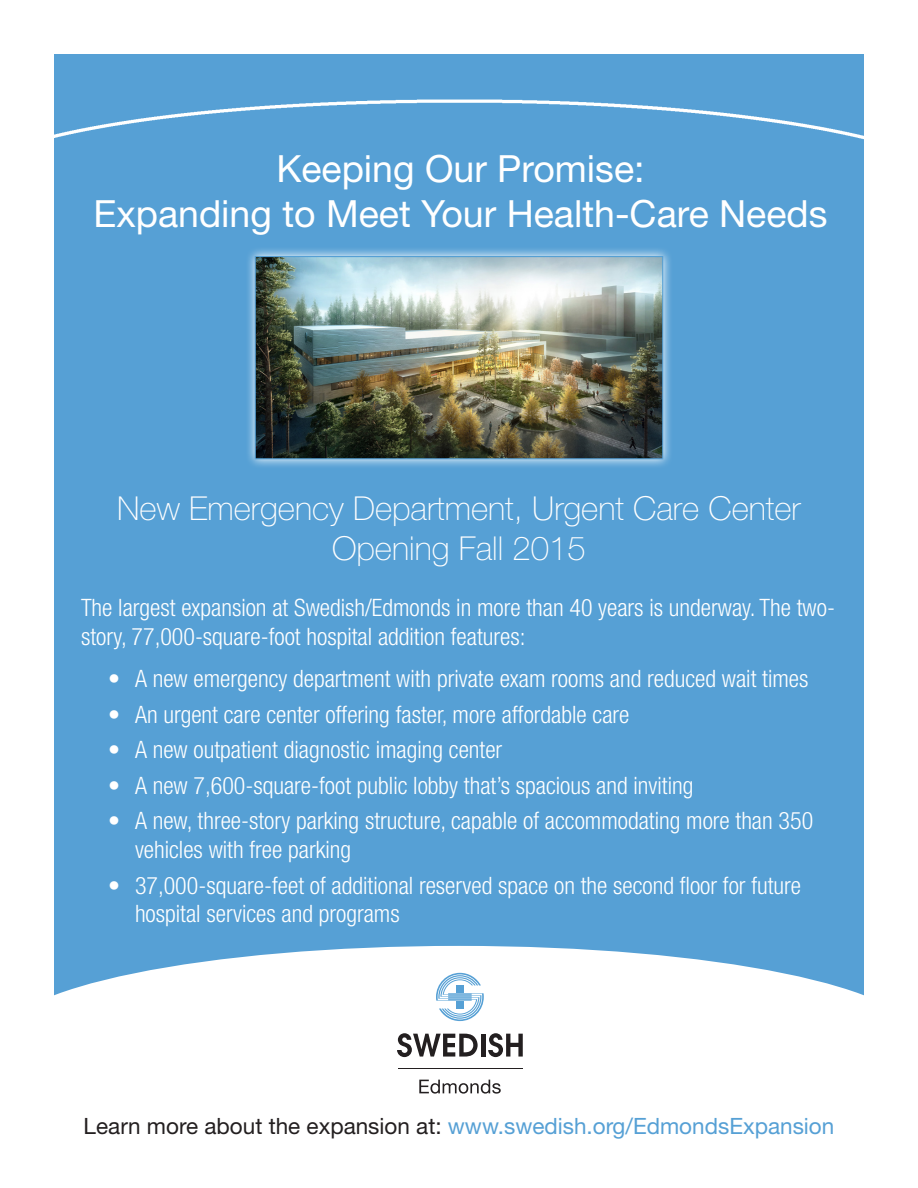
<style>
.page{position:relative;width:918px;height:1188px;background:#fff}
.page>*{position:absolute;margin:0;border:0;box-sizing:border-box;transform-origin:0 0}
.t1{font:37.5px "Helvetica Neue LT Std";color:#fff}
.t2{font:100 33px/39.6px "Helvetica Neue LT Std";color:#fff;text-align:center}
.t3{font:300 condensed 24px/28.8px "Helvetica Neue LT Std";color:#fff}
.t4{font:22.5px "Helvetica Neue LT Std";color:#56a0d5}
.s1{color:#231f20}
</style>
<div class="page">
<div style="left:54px;top:54px;width:810px;height:1028px;background:#56a0d5"></div>
<svg style="left:248px;top:249px;width:422px;height:217px"></svg>
<img style="left:257px;top:258px;width:404px;height:199px">
<div style="left:255px;top:256px;width:408px;height:203px;border:1px solid #56a0d5"></div>
<div style="left:0;top:946px;width:918px;height:187px;background:#fff;border-radius:50%"></div>
<hr style="left:398px;top:1069px;width:125px;height:1px;background:#231f20">
<svg style="left:436px;top:973px;width:48px;height:48px"></svg>
<svg style="left:397px;top:1033px;width:81px;height:24px"></svg>
<hr style="left:481px;top:1034px;width:4px;height:23px;background:#231f20">
<svg style="left:488px;top:1033px;width:35px;height:24px"></svg>
<svg style="left:419px;top:1080px;width:82px;height:14px"></svg>
<img style="left:54px;top:99px;width:810px;height:41px">
<p class="t1" style="left:276px;top:146px;width:370px">Keeping Our Promise:</p>
<p class="t1" style="left:93px;top:191px;width:736px">Expanding to Meet Your Health-Care Needs</p>
<p class="t2" style="left:117px;top:489px;width:685px">New Emergency Department, Urgent Care Center<br>Opening Fall 2015</p>
<p class="t3" style="left:81px;top:593px;width:756px">The largest expansion at Swedish/Edmonds in more than 40 years is underway. The two&shy;story, 77,000-square-foot hospital addition features:</p>
<p class="t3" style="left:108px;top:664px;width:702px">• A new emergency department with private exam rooms and reduced wait times</p>
<p class="t3" style="left:108px;top:700px;width:523px">• An urgent care center offering faster, more affordable care</p>
<p class="t3" style="left:108px;top:735px;width:396px">• A new outpatient diagnostic imaging center</p>
<p class="t3" style="left:108px;top:771px;width:587px">• A new 7,600-square-foot public lobby that’s spacious and inviting</p>
<p class="t3" style="left:135px;top:806px;width:680px;text-indent:-27px">• A new, three-story parking structure, capable of accommodating more than 350 vehicles with free parking</p>
<p class="t3" style="left:135px;top:871px;width:668px;text-indent:-27px">• 37,000-square-feet of additional reserved space on the second floor for future hospital services and programs</p>
<p class="t4" style="left:84px;top:1113px;width:752px"><span class="s1">Learn more about the expansion at:</span> www.swedish.org/EdmondsExpansion</p>
</div>
